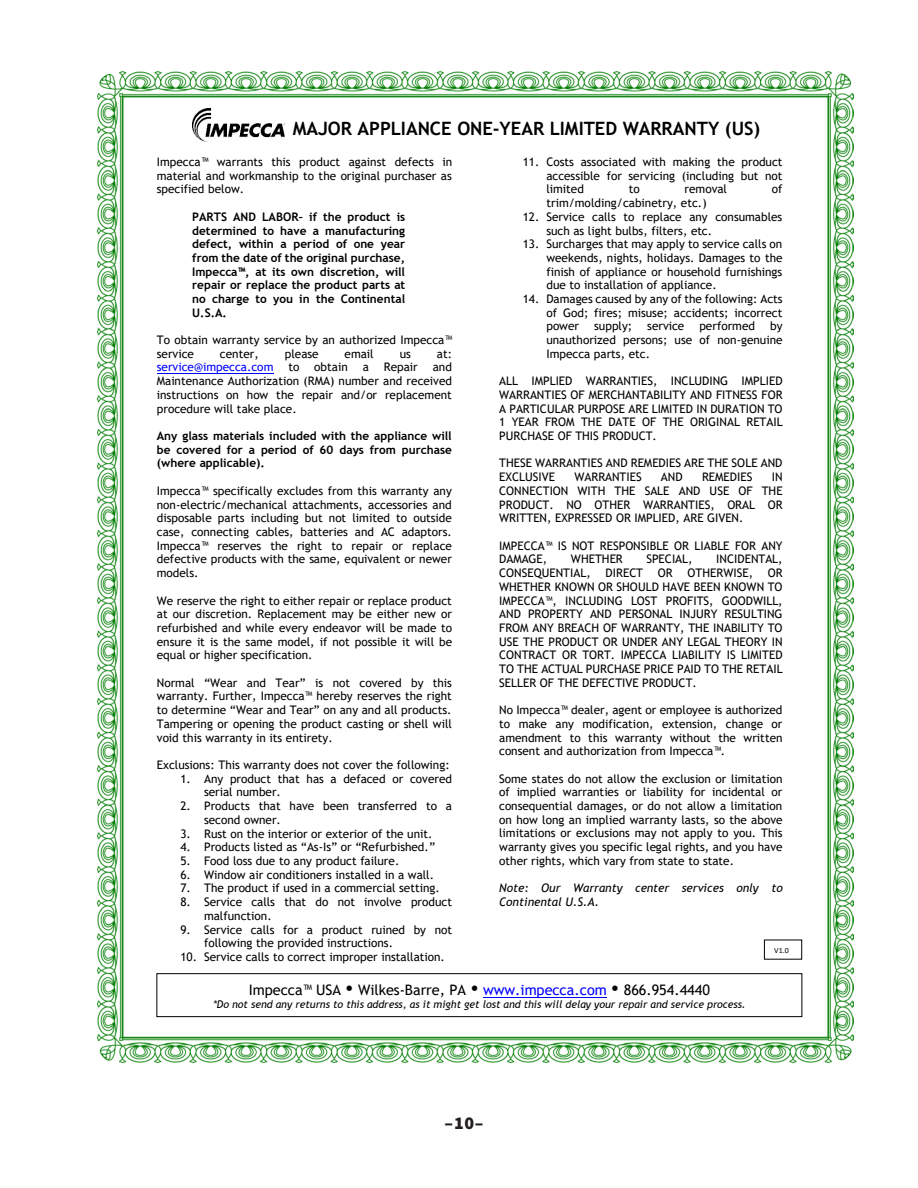
<style>
.page{position:relative;width:918px;height:1188px;background:#fff}
.page>*{position:absolute;margin:0;border:0;box-sizing:border-box;transform-origin:0 0}
.t1{font:700 18.45px "Trebuchet MS";color:#000}
.t2{font:900 18px "Source Sans Pro";color:#231f20}
.t3{font:14.55px "Trebuchet MS";color:#000}
.t4{font:11.85px/13.6px "Trebuchet MS";color:#000;text-align:justify}
.t5{font:700 11.85px/13.6px "Trebuchet MS";color:#000;text-align:justify}
.t6{font:italic 11.85px/13.6px "Trebuchet MS";color:#000}
.t7{font:11.85px "Trebuchet MS";color:#00f}
.t8{font:italic 10.5px "Trebuchet MS";color:#000}
.t9{font:7.8px "Calibri";color:#000}
.s1{color:#00f}
</style>
<div class="page">
<img style="left:98px;top:71px;width:755px;height:992px">
<div style="left:130px;top:114px;width:688px;height:48px;background:#fff"></div>
<hr style="left:157px;top:373px;width:116px;height:1px;background:#00f">
<img style="left:192px;top:108px;width:93px;height:33px">
<div style="left:157px;top:974px;width:645px;height:43px;background:#fff"></div>
<div style="left:156px;top:973px;width:646px;height:44px;border:1px solid #000"></div>
<hr style="left:483px;top:997px;width:124px;height:1px;background:#00f">
<div style="left:764px;top:940px;width:38px;height:19px;background:#fff"></div>
<div style="left:764px;top:940px;width:38px;height:20px;border:1px solid #000"></div>
<p class="t1" style="left:293px;top:117px;width:469px">MAJOR APPLIANCE ONE-YEAR LIMITED WARRANTY (US)</p>
<p class="t4" style="left:157px;top:155px;width:297px">Impecca™ warrants this product against defects in material and workmanship to the original purchaser as specified below.</p>
<p class="t5" style="left:192px;top:210px;width:215px">PARTS AND LABOR– if the product is determined to have a manufacturing defect, within a period of one year from the date of the original purchase, Impecca™, at its own discretion, will repair or replace the product parts at no charge to you in the Continental U.S.A.</p>
<p class="t4" style="left:157px;top:333px;width:297px">To obtain warranty service by an authorized Impecca™ service</p>
<p class="t4" style="left:546px;top:155px;width:238px;text-indent:-24px">11. Costs associated with making the product accessible for servicing (including but not limited</p>
<p class="t4" style="left:629px;top:182px;width:13px">to</p>
<p class="t4" style="left:684px;top:182px;width:44px">removal</p>
<p class="t4" style="left:772px;top:182px;width:12px">of</p>
<p class="t4" style="left:546px;top:196px;width:162px">trim/molding/cabinetry, etc.)</p>
<p class="t4" style="left:546px;top:209px;width:237px;text-indent:-24px">12. Service calls to replace any consumables such as light bulbs, filters, etc.</p>
<p class="t4" style="left:546px;top:237px;width:238px;text-indent:-24px">13. Surcharges that may apply to service calls on weekends, nights, holidays. Damages to the finish of appliance or household furnishings due to installation of appliance.</p>
<p class="t4" style="left:546px;top:292px;width:238px;text-indent:-24px">14. Damages caused by any of the following: Acts of God; fires; misuse; accidents; incorrect power</p>
<p class="t4" style="left:546px;top:319px;width:238px;text-indent:224px">by unauthorized persons; use of non-genuine Impecca parts, etc.</p>
<p class="t4" style="left:499px;top:374px;width:285px">ALL IMPLIED WARRANTIES, INCLUDING IMPLIED WARRANTIES OF MERCHANTABILITY AND FITNESS FOR A PARTICULAR PURPOSE ARE LIMITED IN DURATION TO 1 YEAR FROM THE DATE OF THE ORIGINAL RETAIL PURCHASE OF THIS PRODUCT.</p>
<p class="t4" style="left:499px;top:456px;width:285px">THESE WARRANTIES AND REMEDIES ARE THE SOLE AND<br>EXCLUSIVE</p>
<p class="t4" style="left:594px;top:319px;width:40px">supply;</p>
<p class="t4" style="left:647px;top:319px;width:39px">service</p>
<p class="t4" style="left:700px;top:319px;width:57px">performed</p>
<p class="t4" style="left:220px;top:347px;width:40px">center,</p>
<p class="t4" style="left:285px;top:347px;width:35px">please</p>
<p class="t4" style="left:345px;top:347px;width:31px">email</p>
<p class="t4" style="left:400px;top:347px;width:13px">us</p>
<p class="t4" style="left:437px;top:347px;width:17px">at:</p>
<p class="t7" style="left:157px;top:360px;width:118px">service@impecca.com</p>
<p class="t4" style="left:288px;top:360px;width:61px">to obtain</p>
<p class="t4" style="left:363px;top:360px;width:8px">a</p>
<p class="t4" style="left:384px;top:360px;width:36px">Repair</p>
<p class="t4" style="left:157px;top:360px;width:297px;text-indent:276px">and Maintenance Authorization (RMA) number and received instructions on how the repair and/or replacement procedure will take place.</p>
<p class="t5" style="left:157px;top:429px;width:296px">Any glass materials included with the appliance will be covered for a period of 60 days from purchase (where applicable).</p>
<p class="t4" style="left:157px;top:484px;width:297px">Impecca™ specifically excludes from this warranty any non-electric/mechanical attachments, accessories and disposable parts including but not limited to outside case, connecting cables, batteries and AC adaptors.<br>Impecca™ reserves the right to repair or replace defective products with the same, equivalent or newer models.</p>
<p class="t4" style="left:157px;top:593px;width:297px">We reserve the right to either repair or replace product at our discretion. Replacement may be either new or refurbished and while every endeavor will be made to ensure it is the same model, if not possible it will be equal or higher specification.</p>
<p class="t4" style="left:157px;top:676px;width:297px">Normal “Wear and Tear” is not covered by this warranty. Further, Impecca™ hereby reserves the right to determine “Wear and Tear” on any and all products.<br>Tampering or opening the product casting or shell will void this warranty in its entirety.</p>
<p class="t4" style="left:157px;top:758px;width:294px">Exclusions: This warranty does not cover the following:</p>
<p class="t4" style="left:204px;top:772px;width:250px;text-indent:-24px">1. Any product that has a defaced or covered serial number.</p>
<p class="t4" style="left:204px;top:799px;width:249px;text-indent:-24px">2. Products that have been transferred to a second owner.</p>
<p class="t4" style="left:180px;top:826px;width:253px">3. Rust on the interior or exterior of the unit.</p>
<p class="t4" style="left:180px;top:840px;width:256px">4. Products listed as “As-Is” or “Refurbished.”</p>
<p class="t4" style="left:180px;top:854px;width:220px">5. Food loss due to any product failure.</p>
<p class="t4" style="left:180px;top:868px;width:255px">6. Window air conditioners installed in a wall.</p>
<p class="t4" style="left:180px;top:881px;width:261px">7. The product if used in a commercial setting.</p>
<p class="t4" style="left:204px;top:895px;width:249px;text-indent:-24px">8. Service calls that do not involve product malfunction.</p>
<p class="t4" style="left:204px;top:922px;width:249px;text-indent:-24px">9. Service calls for a product ruined by not following the provided instructions.</p>
<p class="t4" style="left:180px;top:950px;width:266px">10. Service calls to correct improper installation.</p>
<p class="t4" style="left:574px;top:470px;width:69px">WARRANTIES</p>
<p class="t4" style="left:661px;top:470px;width:23px">AND</p>
<p class="t4" style="left:702px;top:470px;width:52px">REMEDIES</p>
<p class="t4" style="left:499px;top:470px;width:285px;text-indent:273px">IN CONNECTION WITH THE SALE AND USE OF THE PRODUCT. NO OTHER WARRANTIES, ORAL OR WRITTEN, EXPRESSED OR IMPLIED, ARE GIVEN.</p>
<p class="t4" style="left:499px;top:538px;width:285px">IMPECCA™ IS NOT RESPONSIBLE OR LIABLE FOR ANY<br>DAMAGE,</p>
<p class="t4" style="left:571px;top:552px;width:53px">WHETHER</p>
<p class="t4" style="left:647px;top:552px;width:48px">SPECIAL,</p>
<p class="t4" style="left:716px;top:552px;width:68px">INCIDENTAL,</p>
<p class="t4" style="left:499px;top:566px;width:93px">CONSEQUENTIAL,</p>
<p class="t4" style="left:606px;top:566px;width:69px">DIRECT OR</p>
<p class="t4" style="left:499px;top:566px;width:285px;text-indent:188px">OTHERWISE, OR WHETHER KNOWN OR SHOULD HAVE BEEN KNOWN TO IMPECCA™, INCLUDING LOST PROFITS, GOODWILL, AND PROPERTY AND PERSONAL INJURY RESULTING FROM ANY BREACH OF WARRANTY, THE INABILITY TO USE THE PRODUCT OR UNDER ANY LEGAL THEORY IN CONTRACT OR TORT. IMPECCA LIABILITY IS LIMITED TO THE ACTUAL PURCHASE PRICE PAID TO THE RETAIL SELLER OF THE DEFECTIVE PRODUCT.</p>
<p class="t4" style="left:499px;top:703px;width:285px">No Impecca™ dealer, agent or employee is authorized to make any modification, extension, change or amendment to this warranty without the written consent and authorization from Impecca™.</p>
<p class="t4" style="left:499px;top:772px;width:285px">Some states do not allow the exclusion or limitation of implied warranties or liability for incidental or consequential damages, or do not allow a limitation on how long an implied warranty lasts, so the above limitations or exclusions may not apply to you. This warranty gives you specific legal rights, and you have other rights, which vary from state to state.</p>
<p class="t6" style="left:499px;top:881px;width:285px">Note: Our Warranty center services only to<br>Continental U.S.A.</p>
<p class="t9" style="left:774px;top:945px;width:16px">V1.0</p>
<p class="t3" style="left:249px;top:981px;width:463px">Impecca™ USA • Wilkes-Barre, PA • <span class="s1">www.impecca.com</span> • 866.954.4440</p>
<p class="t8" style="left:213px;top:998px;width:534px">*Do not send any returns to this address, as it might get lost and this will delay your repair and service process.</p>
<h2 class="t2" style="left:445px;top:1111px;width:40px">–10–</h2>
</div>
